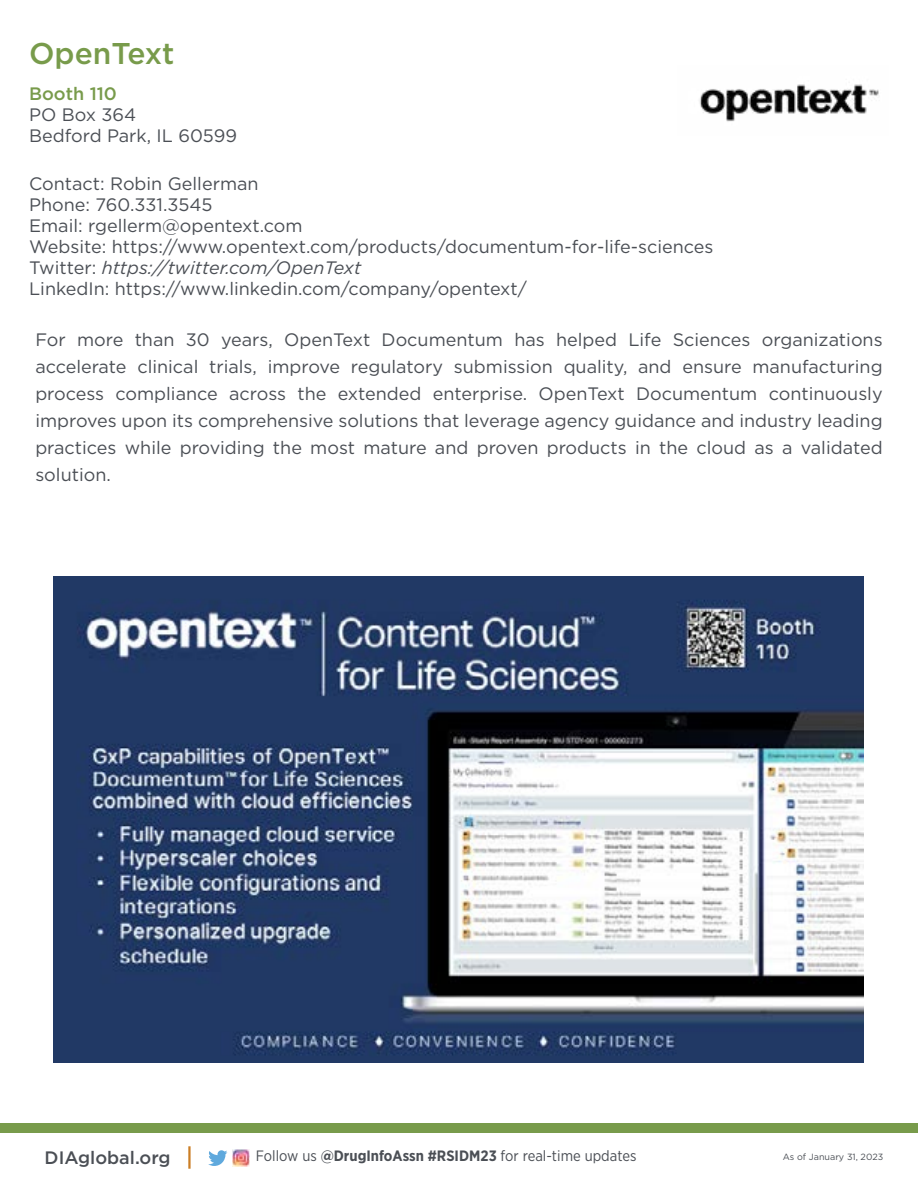
<style>
.page{position:relative;width:918px;height:1188px;background:#fff}
.page>*{position:absolute;margin:0;border:0;box-sizing:border-box;transform-origin:0 0}
.t1{font:500 30px "Gotham";color:#789b4b}
.t2{font:18px/21px "Gotham";color:#4b4f55}
.t3{font:500 18px "Gotham";color:#4b4f55}
.t4{font:500 18px "Gotham";color:#789b4b}
.t5{font:15px "Gotham Narrow";color:#4b4f55}
.t6{font:9px "Gotham";color:#4b4f55}
.s1{font-style:italic}
.s2{font-weight:700}
</style>
<div class="page">
<img style="left:699px;top:84px;width:180px;height:38px">
<svg style="left:208px;top:1150px;width:19px;height:16px"></svg>
<img style="left:232px;top:1150px;width:18px;height:16px">
<div style="left:0;top:1124px;width:918px;height:9px;background:#789b4b"></div>
<hr style="left:188px;top:1146px;width:3px;height:23px;background:#cb7e25">
<img style="left:54px;top:576px;width:810px;height:486px">
<h1 class="t1" style="left:29px;top:36px;width:147px">OpenText</h1>
<p class="t4" style="left:29px;top:83px;width:89px">Booth 110</p>
<p class="t2" style="left:29px;top:104px;width:210px">PO Box 364<br>Bedford Park, IL 60599</p>
<p class="t2" style="left:29px;top:173px;width:686px">Contact: Robin Gellerman<br>Phone: 760.331.3545<br>Email: rgellerm@opentext.com<br>Website: https://www.opentext.com/products/documentum-for-life-sciences Twitter: <span class="s1">https://twitter.com/OpenText<br></span>LinkedIn: https://www.linkedin.com/company/opentext/</p>
<p class="t2" style="left:35px;top:326px;width:849px;line-height:27px;text-align:justify">For more than 30 years, OpenText Documentum has helped Life Sciences organizations accelerate clinical trials, improve regulatory submission quality, and ensure manufacturing process compliance across the extended enterprise. OpenText Documentum continuously improves upon its comprehensive solutions that leverage agency guidance and industry leading practices while providing the most mature and proven products in the cloud as a validated solution.</p>
<p class="t3" style="left:45px;top:1147px;width:127px">DIAglobal.org</p>
<p class="t5" style="left:256px;top:1147px;width:382px">Follow us <span class="s2">@DrugInfoAssn #RSIDM23</span> for real-time updates</p>
<p class="t6" style="left:783px;top:1151px;width:102px">As of January 31, 2023</p>
</div>
